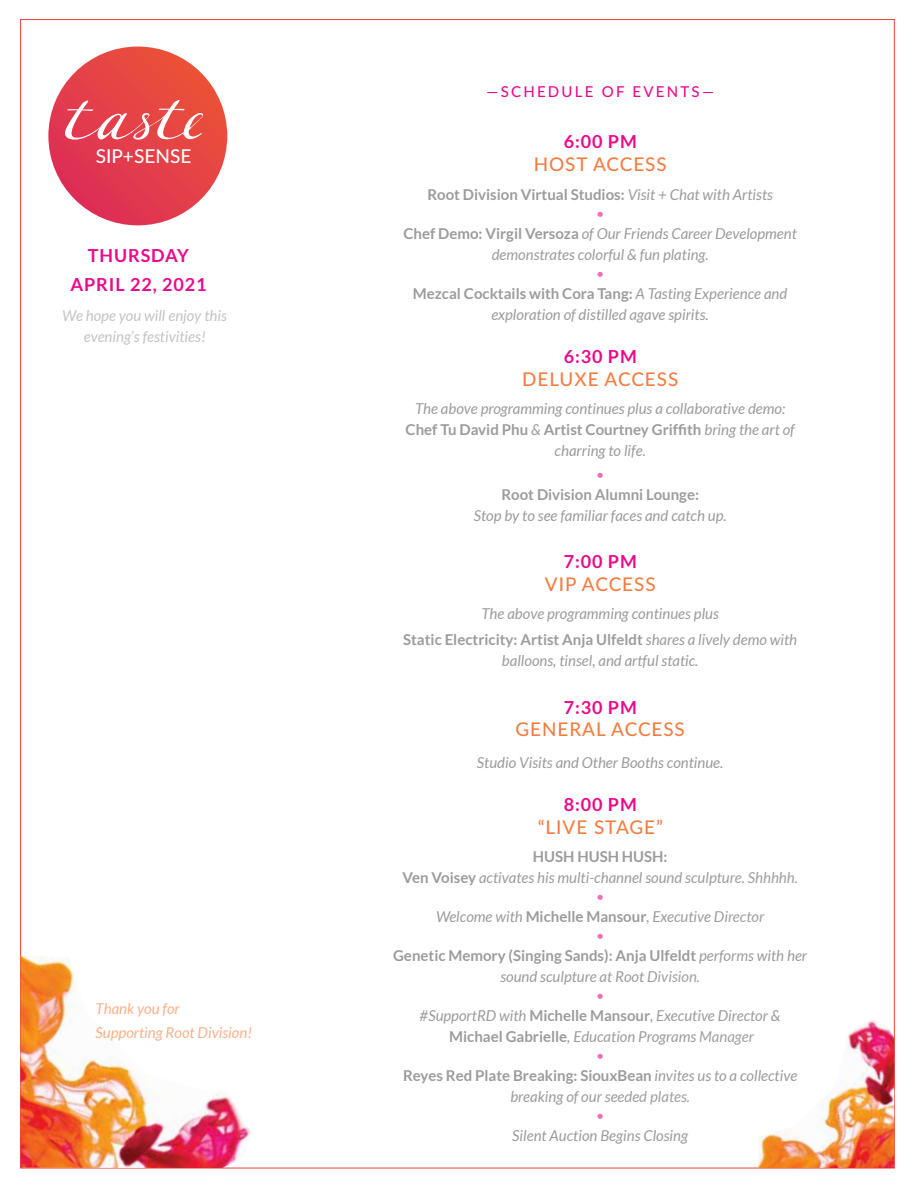
<style>
.page{position:relative;width:918px;height:1188px;background:#fff}
.page>*{position:absolute;margin:0;border:0;box-sizing:border-box;transform-origin:0 0}
.t1{font:500 19.05px "Lato";color:#fff}
.t2{font:500 18.9px "Lato";letter-spacing:.05em;color:#f47d41}
.t3{font:700 18px/29.1px "Lato";letter-spacing:.05em;color:#ea0a8c;text-align:center}
.t4{font:italic 15px/21px "Lato";color:rgb(88 89 91/.6);text-align:center}
.t5{font:700 15px/21px "Lato";color:rgb(88 89 91/.6);text-align:center}
.t6{font:italic 15px/24px "Lato";color:rgb(244 125 65/.6)}
.t7{font:500 15px "Lato";letter-spacing:.15em;color:#ea0a8c}
.t8{font:700 12px "Lato";color:rgb(234 10 140/.6)}
.s1{font-weight:400;font-style:italic}
.s2{font-weight:700;font-style:normal}
.s3{color:rgb(96 97 97/.6)}
.s4{font-weight:400;font-style:italic;color:rgb(96 97 97/.6)}
</style>
<div class="page">
<svg style="left:48px;top:47px;width:179px;height:178px"></svg>
<img style="left:21px;top:956px;width:232px;height:212px">
<img style="left:758px;top:1019px;width:136px;height:149px">
<p class="t1" style="left:96px;top:142px;width:97px">SIP+SENSE</p>
<p class="t3" style="left:70px;top:240px;width:138px">THURSDAY<br>APRIL 22, 2021</p>
<p class="t4" style="left:63px;top:306px;width:166px">We hope you will enjoy this evening’s festivities!</p>
<p class="t6" style="left:96px;top:997px;width:158px">Thank you for<br>Supporting Root Division!</p>
<p class="t7" style="left:487px;top:81px;width:229px">—SCHEDULE OF EVENTS—</p>
<p class="t3" style="left:564px;top:127px;width:74px">6:00 PM</p>
<p class="t2" style="left:534px;top:151px;width:135px">HOST ACCESS</p>
<p class="t5" style="left:427px;top:183px;width:347px">Root Division Virtual Studios: <span class="s1">Visit + Chat with Artists</span></p>
<p class="t8" style="left:597px;top:206px;width:8px">•</p>
<p class="t4" style="left:403px;top:223px;width:395px"><span class="s2">Chef Demo: Virgil Versoza</span> of Our Friends Career Development demonstrates colorful &amp; fun plating.</p>
<p class="t8" style="left:597px;top:266px;width:8px">•</p>
<p class="t4" style="left:413px;top:283px;width:376px"><span class="s2">Mezcal Cocktails with Cora Tang:</span> A Tasting Experience and exploration of distilled agave spirits.</p>
<p class="t3" style="left:564px;top:342px;width:74px">6:30 PM</p>
<p class="t2" style="left:522px;top:365px;width:158px">DELUXE ACCESS</p>
<p class="t4" style="left:406px;top:399px;width:391px">The above programming continues plus a collaborative demo:<br><span class="s2">Chef Tu David Phu</span> &amp; <span class="s2">Artist Courtney Griffith</span> bring the art of charring to life.</p>
<p class="t8" style="left:597px;top:467px;width:8px">•</p>
<p class="t5" style="left:501px;top:483px;width:199px">Root Division Alumni Lounge:</p>
<p class="t4" style="left:474px;top:505px;width:254px">Stop by to see familiar faces and catch up.</p>
<p class="t3" style="left:564px;top:547px;width:74px">7:00 PM</p>
<p class="t2" style="left:545px;top:571px;width:112px">VIP ACCESS</p>
<p class="t4" style="left:403px;top:602px;width:396px;line-height:25.5px">The above programming continues plus<br><span class="s2">Static Electricity: Artist Anja Ulfeldt</span> shares a lively demo with</p>
<p class="t4" style="left:502px;top:650px;width:198px">balloons, tinsel, and artful static.</p>
<p class="t3" style="left:564px;top:692px;width:74px">7:30 PM</p>
<p class="t2" style="left:516px;top:716px;width:171px">GENERAL ACCESS</p>
<p class="t4" style="left:477px;top:752px;width:248px">Studio Visits and Other Booths continue.</p>
<p class="t3" style="left:564px;top:790px;width:74px">8:00 PM</p>
<p class="t2" style="left:538px;top:813px;width:127px">“LIVE STAGE”</p>
<p class="t4" style="left:402px;top:847px;width:397px"><span class="s2">HUSH HUSH HUSH:<br>Ven Voisey</span> activates his multi-channel sound sculptu<span class="s3">re. Shhhhh.</span></p>
<p class="t8" style="left:597px;top:890px;width:8px">•</p>
<p class="t4" style="left:436px;top:907px;width:330px">Welcome with <span class="s2">Michelle Mansour</span>, Executive Di<span class="s3">rector</span></p>
<p class="t8" style="left:597px;top:929px;width:8px">•</p>
<p class="t5" style="left:393px;top:945px;width:416px">Genetic Memory (Singing Sands): Anja Ulfeldt <span class="s1">performs with her sound sculpture at Root D</span><span class="s4">ivision.</span></p>
<p class="t8" style="left:597px;top:989px;width:8px">•</p>
<p class="t4" style="left:420px;top:1006px;width:363px">#SupportRD with <span class="s2">Michelle Mansour</span>, Executive Director &amp;<br><span class="s2">Michael Gabrielle</span>, Education Programs <span class="s3">Manager</span></p>
<p class="t8" style="left:597px;top:1049px;width:8px">•</p>
<p class="t4" style="left:403px;top:1066px;width:396px"><span class="s2">Reyes Red Plate Breaking: SiouxBean</span> invites us to a collective breaking of our seede<span class="s3">d plates.</span></p>
<p class="t8" style="left:597px;top:1109px;width:8px">•</p>
<p class="t4" style="left:512px;top:1126px;width:177px">Silent Auction Begins Closing</p>
</div>
